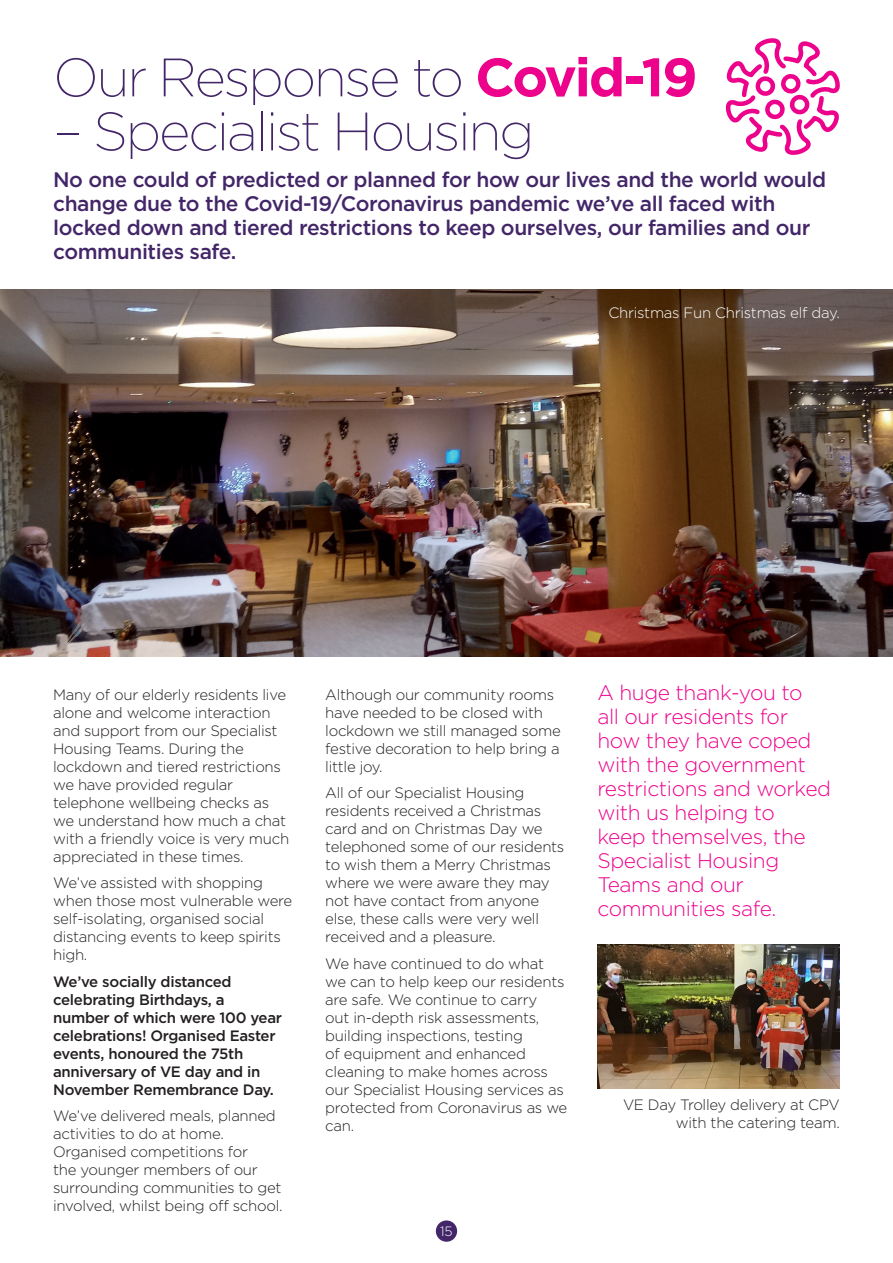
<style>
.page{position:relative;width:893px;height:1263px;background:#fff}
.page>*{position:absolute;margin:0;border:0;box-sizing:border-box;transform-origin:0 0}
.t1{font:200 54px "Gotham";letter-spacing:-.04em;color:#432668}
.t2{font:500 21px/24px "Gotham";letter-spacing:-.02em;color:#432668}
.t3{font:300 21px/24px "Gotham";letter-spacing:-.02em;color:#ed028c}
.t4{font:300 15px/18px "Gotham";letter-spacing:-.02em;color:#231f20}
.t5{font:500 15px/18px "Gotham";letter-spacing:-.02em;color:#231f20}
.t6{font:300 15px "Gotham";letter-spacing:-.02em;color:#fff}
.t7{font:300 13.5px "Gotham";color:#fff}
.s1{font-weight:700;color:#ed028c}
</style>
<div class="page">
<img style="left:0;top:289px;width:893px;height:367px">
<img style="left:597px;top:944px;width:243px;height:144px">
<svg style="left:725px;top:38px;width:115px;height:117px"></svg>
<div style="left:436px;top:1220px;width:21px;height:22px;background:#432668;border-radius:50%"></div>
<p class="t1" style="left:53px;top:44px;width:646px">Our Response to <span class="s1">Covid-19</span></p>
<p class="t1" style="left:53px;top:98px;width:483px">– Specialist Housing</p>
<p class="t2" style="left:53px;top:167px;width:774px">No one could of predicted or planned for how our lives and the world would change due to the Covid-19/Coronavirus pandemic we’ve all faced with locked down and tiered restrictions to keep ourselves, our families and our communities safe.</p>
<p class="t6" style="left:608px;top:303px;width:233px">Christmas Fun Christmas elf day.</p>
<p class="t4" style="left:53px;top:685px;width:238px">Many of our elderly residents live alone and welcome interaction and support from our Specialist<br>Housing Teams. During the lockdown and tiered restrictions we have provided regular telephone wellbeing checks as we understand how much a chat with a friendly voice is very much appreciated in these times.</p>
<p class="t4" style="left:53px;top:873px;width:241px">We’ve assisted with shopping when those most vulnerable were self-isolating, organised social distancing events to keep spirits high.</p>
<p class="t5" style="left:53px;top:972px;width:230px">We’ve socially distanced celebrating Birthdays, a number of which were 100 year celebrations! Organised Easter events, honoured the 75th anniversary of VE day and in<br>November Remembrance Day.</p>
<p class="t4" style="left:53px;top:1106px;width:231px">We’ve delivered meals, planned activities to do at home.<br>Organised competitions for<br>the younger members of our surrounding communities to get involved, whilst being off school.</p>
<p class="t4" style="left:325px;top:685px;width:237px">Although our community rooms have needed to be closed with lockdown we still managed some festive decoration to help bring a little joy.</p>
<p class="t4" style="left:325px;top:783px;width:241px">All of our Specialist Housing residents received a Christmas card and on Christmas Day we telephoned some of our residents to wish them a Merry Christmas where we were aware they may not have contact from anyone else, these calls were very well received and a pleasure.</p>
<p class="t4" style="left:325px;top:954px;width:244px">We have continued to do what we can to help keep our residents are safe. We continue to carry<br>out in-depth risk assessments, building inspections, testing<br>of equipment and enhanced cleaning to make homes across our Specialist Housing services as protected from Coronavirus as we can.</p>
<p class="t3" style="left:597px;top:680px;width:235px">A huge thank-you to<br>all our residents for how they have coped with the government restrictions and worked with us helping to<br>keep themselves, the<br>Specialist Housing<br>Teams and our communities safe.</p>
<p class="t4" style="left:623px;top:1096px;width:218px;text-align:right">VE Day Trolley delivery at CPV with the catering team.</p>
<p class="t7" style="left:440px;top:1223px;width:14px">15</p>
</div>
